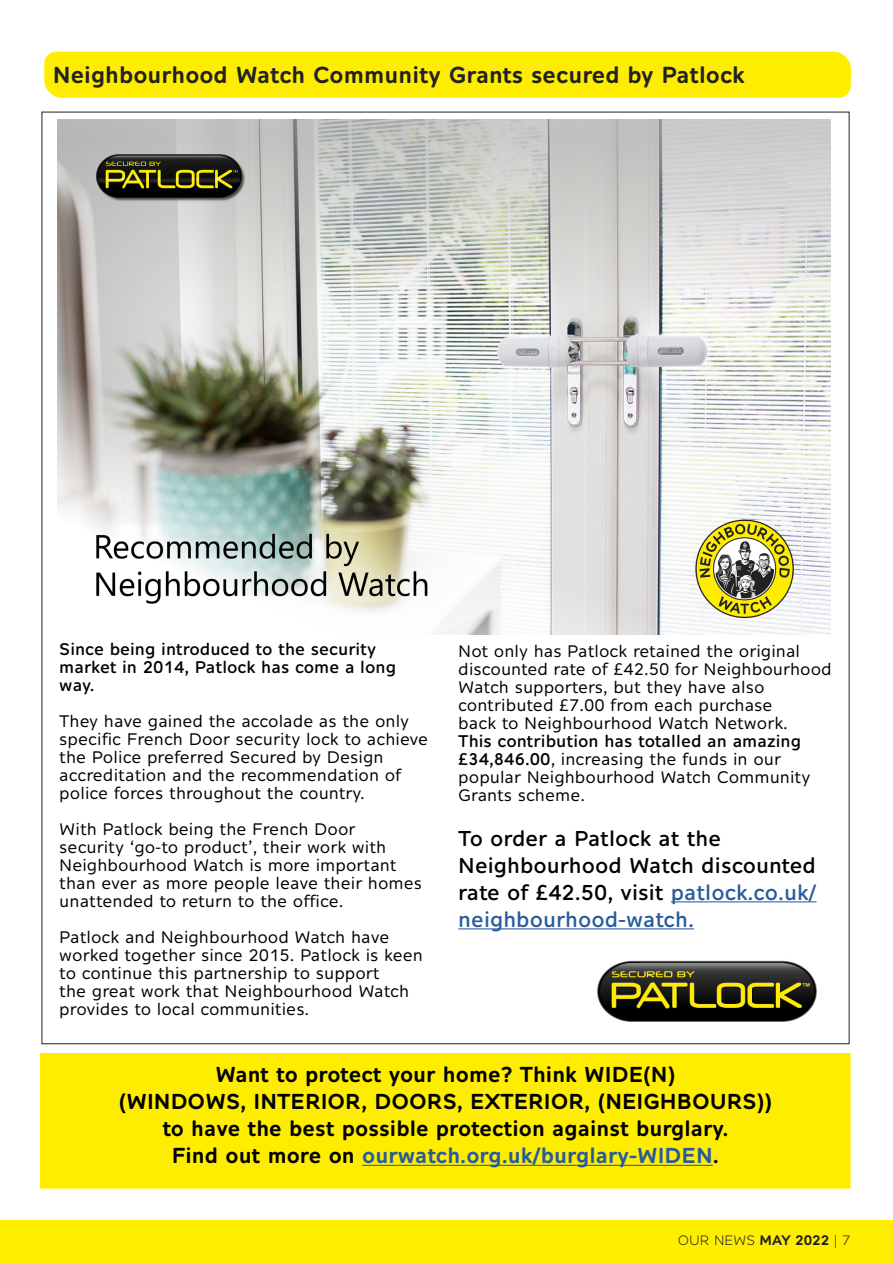
<style>
.page{position:relative;width:893px;height:1263px;background:#fff}
.page>*{position:absolute;margin:0;border:0;box-sizing:border-box;transform-origin:0 0}
.t1{font:600 22.5px "Alleyn";color:#222221}
.t2{font:600 21px/27px "Alleyn";color:#000;text-align:center}
.t3{font:500 21px/27px "Alleyn";color:#000}
.t4{font:16.5px/18px "Alleyn";color:#000}
.t5{font:500 16.5px/18px "Alleyn";color:#000}
.t6{font:13.5px "Alleyn";color:#222221}
.s1{font-weight:500}
.s2{color:#275b9b}
.s3{font-weight:600}
</style>
<div class="page">
<div style="left:0;top:1220px;width:893px;height:43px;background:#fe0"></div>
<div style="left:44px;top:52px;width:807px;height:46px;background:#ffed00"></div>
<hr style="left:671px;top:901px;width:146px;height:1px;background:#275b9b">
<hr style="left:458px;top:928px;width:236px;height:1px;background:#275b9b">
<div style="left:41px;top:1053px;width:809px;height:135px;background:#ffed00"></div>
<hr style="left:362px;top:1165px;width:351px;height:1px;background:#275b9b">
<img style="left:58px;top:120px;width:772px;height:515px">
<img style="left:597px;top:960px;width:220px;height:62px">
<h1 class="t1" style="left:53px;top:61px;width:693px">Neighbourhood Watch Community Grants secured by Patlock</h1>
<p class="t5" style="left:59px;top:640px;width:338px">Since being introduced to the security market in 2014, Patlock has come a long way.</p>
<p class="t4" style="left:59px;top:712px;width:370px">They have gained the accolade as the only specific French Door security lock to achieve the Police preferred Secured by Design accreditation and the recommendation of police forces throughout the country.</p>
<p class="t4" style="left:59px;top:820px;width:364px">With Patlock being the French Door security ‘go-to product’, their work with Neighbourhood Watch is more important than ever as more people leave their homes unattended to return to the office.</p>
<p class="t4" style="left:59px;top:928px;width:365px">Patlock and Neighbourhood Watch have worked together since 2015. Patlock is keen to continue this partnership to support<br>the great work that Neighbourhood Watch provides to local communities.</p>
<p class="t4" style="left:458px;top:642px;width:375px">Not only has Patlock retained the original discounted rate of £42.50 for Neighbourhood Watch supporters, but they have also contributed £7.00 from each purchase<br>back to Neighbourhood Watch Network.</p>
<p class="t4" style="left:458px;top:732px;width:354px"><span class="s1">This contribution has totalled an amazing £34,846.00</span>, increasing the funds in our popular Neighbourhood Watch Community Grants scheme.</p>
<p class="t3" style="left:458px;top:824px;width:360px">To order a Patlock at the<br>Neighbourhood Watch discounted rate of £42.50, visit <span class="s2">patlock.co.uk/ neighbourhood-watch.</span></p>
<p class="t2" style="left:119px;top:1061px;width:655px">Want to protect your home? Think WIDE(N)<br>(WINDOWS, INTERIOR, DOORS, EXTERIOR, (NEIGHBOURS)) to have the best possible protection against burglary.<br>Find out more on <span class="s2">ourwatch.org.uk/burglary-WIDEN</span>.</p>
<p class="t6" style="left:678px;top:1232px;width:174px">OUR NEWS <span class="s3">MAY 2022</span> | 7</p>
</div>
